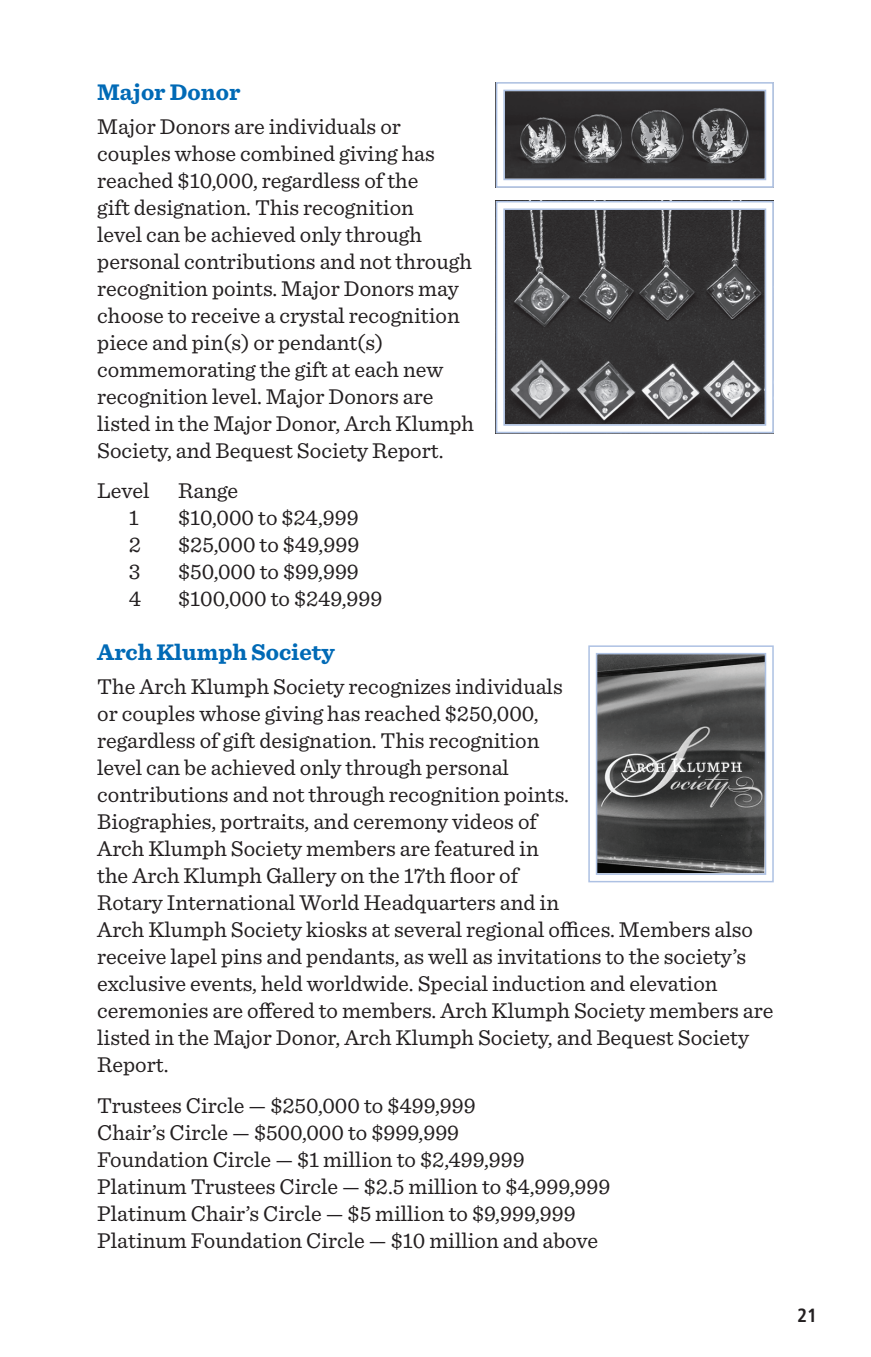
<style>
.page{position:relative;width:871px;height:1357px;background:#fff}
.page>*{position:absolute;margin:0;border:0;box-sizing:border-box;transform-origin:0 0}
.t1{font:700 23.62px "Sentinel";color:#016ab6}
.t2{font:22.5px/27px "Sentinel";color:#231f20}
.t3{font:700 condensed 19.12px "Frutiger LT Std";color:#231f20}
</style>
<div class="page">
<svg style="left:495px;top:200px;width:279px;height:234px;background:#585759"></svg>
<div style="left:503px;top:208px;width:263px;height:218px;border:2px solid #adc1e3"></div>
<svg style="left:495px;top:82px;width:279px;height:106px;background:#69686b"></svg>
<div style="left:503px;top:90px;width:263px;height:90px;border:2px solid #adc1e3"></div>
<svg style="left:588px;top:645px;width:186px;height:238px"></svg>
<div style="left:596px;top:653px;width:170px;height:222px;border:2px solid #adc1e3"></div>
<p class="t1" style="left:97px;top:73px;width:145px">Major Donor</p>
<p class="t2" style="left:97px;top:111px;width:378px">Major Donors are individuals or couples whose combined giving has reached $10,000, regardless of the<br>gift designation. This recognition<br>level can be achieved only through personal contributions and not through recognition points. Major Donors may choose to receive a crystal recognition piece and pin(s) or pendant(s) commemorating the gift at each new recognition level. Major Donors are listed in the Major Donor, Arch Klumph Society, and Bequest Society Report.</p>
<p class="t2" style="left:97px;top:476px;width:54px">Level</p>
<p class="t2" style="left:178px;top:476px;width:62px">Range</p>
<p class="t2" style="left:129px;top:503px;width:12px">1</p>
<p class="t2" style="left:178px;top:503px;width:182px">$10,000 to $24,999</p>
<p class="t2" style="left:129px;top:530px;width:14px">2</p>
<p class="t2" style="left:178px;top:530px;width:183px">$25,000 to $49,999</p>
<p class="t2" style="left:129px;top:557px;width:13px">3</p>
<p class="t2" style="left:178px;top:557px;width:182px">$50,000 to $99,999</p>
<p class="t2" style="left:129px;top:584px;width:14px">4</p>
<p class="t2" style="left:178px;top:584px;width:206px">$100,000 to $249,999</p>
<p class="t1" style="left:97px;top:634px;width:239px">Arch Klumph Society</p>
<p class="t2" style="left:97px;top:671px;width:678px">The Arch Klumph Society recognizes individuals<br>or couples whose giving has reached $250,000,<br>regardless of gift designation. This recognition<br>level can be achieved only through personal<br>contributions and not through recognition points.<br>Biographies, portraits, and ceremony videos of<br>Arch Klumph Society members are featured in<br>the Arch Klumph Gallery on the 17th floor of<br>Rotary International World Headquarters and in<br>Arch Klumph Society kiosks at several regional offices. Members also receive lapel pins and pendants, as well as invitations to the society’s exclusive events, held worldwide. Special induction and elevation ceremonies are offered to members. Arch Klumph Society members are listed in the Major Donor, Arch Klumph Society, and Bequest Society Report.</p>
<p class="t2" style="left:97px;top:1090px;width:515px">Trustees Circle — $250,000 to $499,999<br>Chair’s Circle — $500,000 to $999,999<br>Foundation Circle — $1 million to $2,499,999<br>Platinum Trustees Circle — $2.5 million to $4,999,999<br>Platinum Chair’s Circle — $5 million to $9,999,999<br>Platinum Foundation Circle — $10 million and above</p>
<p class="t3" style="left:797px;top:1303px;width:21px">21</p>
</div>
